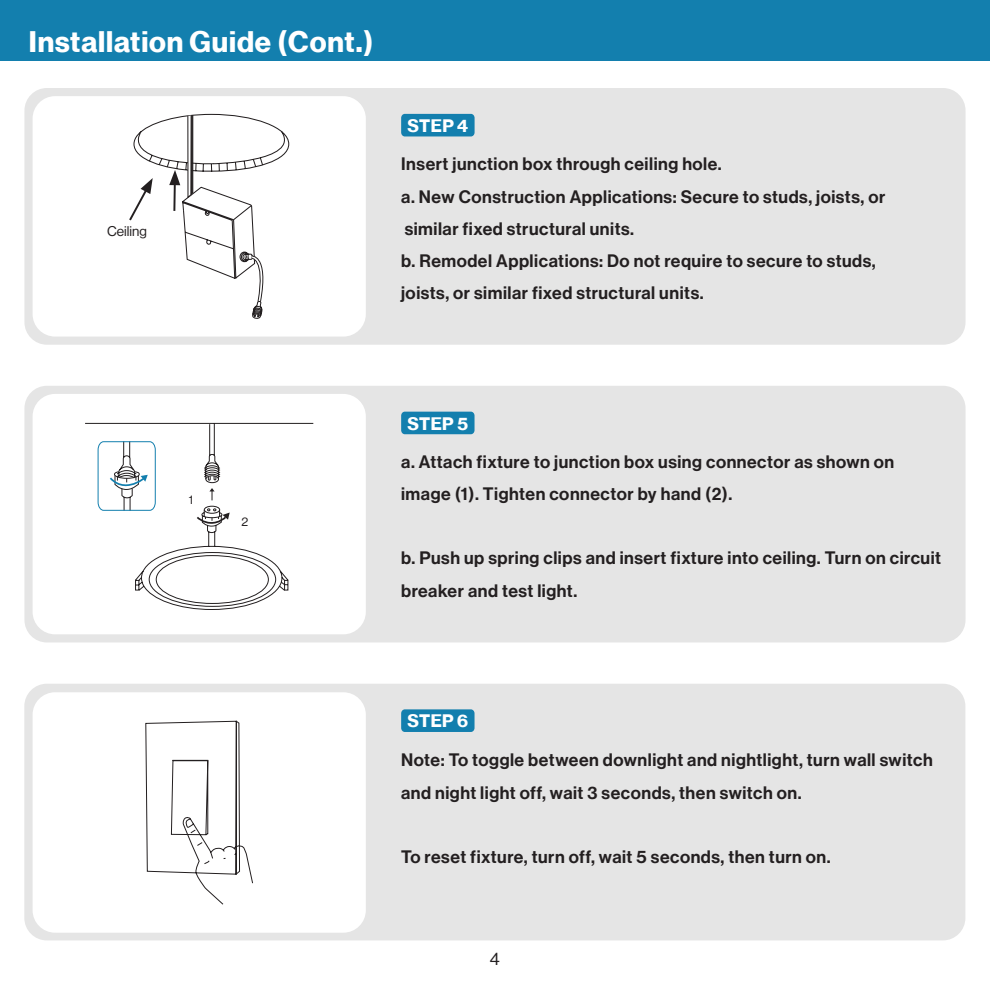
<style>
.page{position:relative;width:990px;height:990px;background:#fff}
.page>*{position:absolute;margin:0;border:0;box-sizing:border-box;transform-origin:0 0}
.t1{font:29px "N Haas Grotesk DS Pro 75 Bd";letter-spacing:.03em;color:#fff}
.t2{font:17.75px "N Haas Grotesk DS Pro 65 Md";letter-spacing:.03em;color:#231f20}
.t3{font:17.75px "N Haas Grotesk DS Pro 75 Bd";letter-spacing:.03em;color:#fff}
.t4{font:17.75px "N Haas Grotesk DS Pro 55 Rg";color:#231f20}
.t5{font:13.75px "N Haas Grotesk DS Pro 55 Rg";color:#231f20}
.t6{font:12.25px "N Haas Grotesk DS Pro 55 Rg";color:#231f20}
</style>
<div class="page">
<div style="left:24px;top:88px;width:942px;height:257px;background:#e5e5e5;border-radius:22px"></div>
<div style="left:24px;top:386px;width:942px;height:256px;background:#e5e5e5;border-radius:22px"></div>
<div style="left:24px;top:684px;width:941px;height:256px;background:#e5e5e5;border-radius:22px"></div>
<div style="left:33px;top:96px;width:333px;height:241px;background:#fff;border-radius:22px"></div>
<div style="left:33px;top:394px;width:333px;height:240px;background:#fff;border-radius:22px"></div>
<div style="left:33px;top:692px;width:333px;height:241px;background:#fff;border-radius:22px"></div>
<div style="left:401px;top:114px;width:74px;height:22px;background:#137fae;border-radius:4px"></div>
<div style="left:401px;top:412px;width:74px;height:22px;background:#137fae;border-radius:4px"></div>
<div style="left:401px;top:709px;width:74px;height:23px;background:#137fae;border-radius:4px"></div>
<div style="left:0;top:0;width:990px;height:61px;background:#137fae"></div>
<svg style="left:85px;top:422px;width:229px;height:188px"></svg>
<svg style="left:145px;top:720px;width:108px;height:185px"></svg>
<svg style="left:129px;top:113px;width:161px;height:206px"></svg>
<p class="t1" style="left:29px;top:25px;width:346px">Installation Guide (Cont.)</p>
<p class="t5" style="left:107px;top:223px;width:41px">Ceiling</p>
<p class="t3" style="left:407px;top:115px;width:62px">STEP 4</p>
<p class="t2" style="left:401px;top:154px;width:322px">Insert junction box through ceiling hole.</p>
<p class="t2" style="left:401px;top:186px;width:486px">a. New Construction Applications: Secure to studs, joists, or</p>
<p class="t2" style="left:405px;top:218px;width:231px">similar fixed structural units.</p>
<p class="t2" style="left:401px;top:250px;width:476px">b. Remodel Applications: Do not require to secure to studs,</p>
<p class="t2" style="left:401px;top:282px;width:304px">joists, or similar fixed structural units.</p>
<p class="t6" style="left:189px;top:493px;width:6px">1</p>
<p class="t6" style="left:242px;top:515px;width:8px">2</p>
<p class="t3" style="left:407px;top:413px;width:62px">STEP 5</p>
<p class="t2" style="left:401px;top:452px;width:495px">a. Attach fixture to junction box using connector as shown on</p>
<p class="t2" style="left:401px;top:484px;width:333px">image (1). Tighten connector by hand (2).</p>
<p class="t2" style="left:401px;top:548px;width:541px">b. Push up spring clips and insert fixture into ceiling. Turn on circuit</p>
<p class="t2" style="left:401px;top:580px;width:178px">breaker and test light.</p>
<p class="t3" style="left:407px;top:711px;width:62px">STEP 6</p>
<p class="t2" style="left:401px;top:750px;width:533px">Note: To toggle between downlight and nightlight, turn wall switch</p>
<p class="t2" style="left:401px;top:782px;width:402px">and night light off, wait 3 seconds, then switch on.</p>
<p class="t2" style="left:401px;top:847px;width:431px">To reset fixture, turn off, wait 5 seconds, then turn on.</p>
<p class="t4" style="left:490px;top:949px;width:12px">4</p>
</div>
